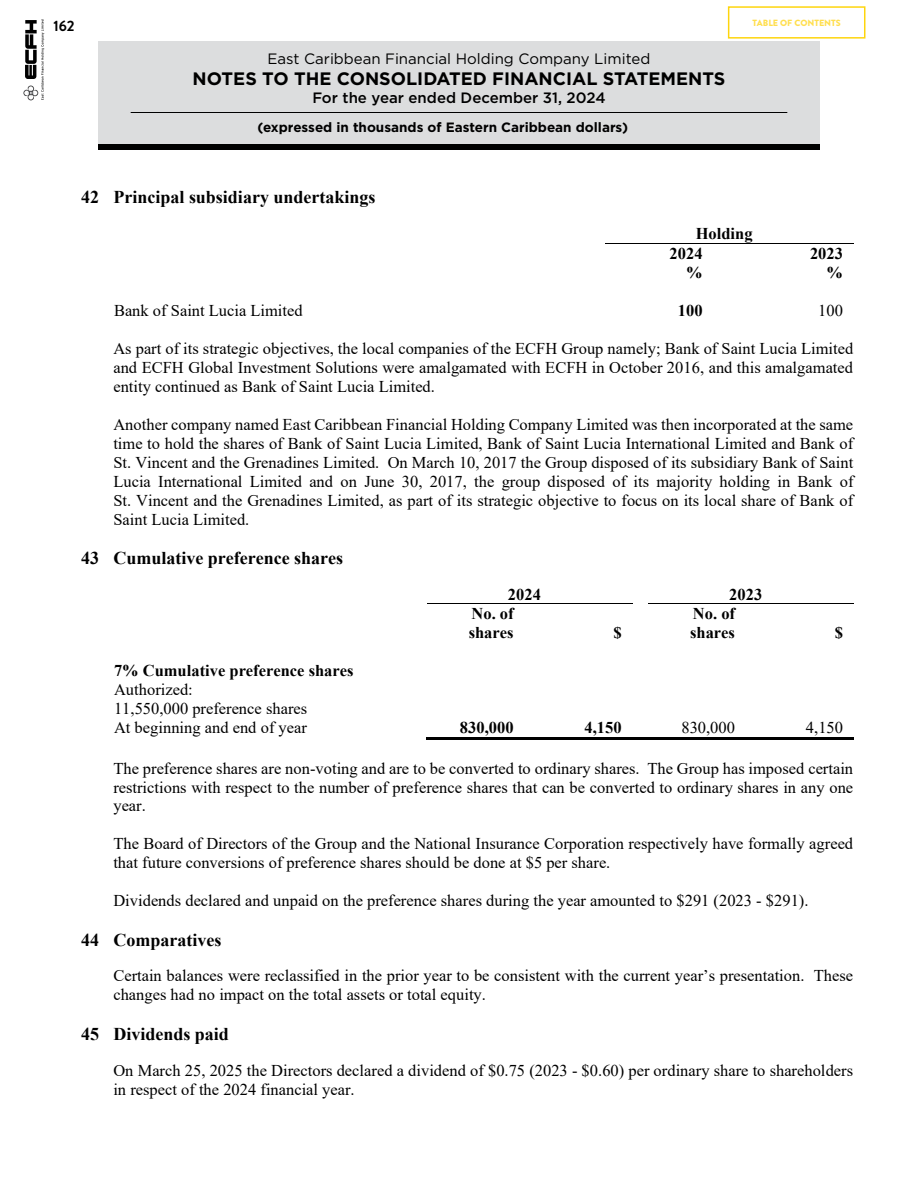
<style>
.page{position:relative;width:918px;height:1188px;background:#fff}
.page>*{position:absolute;margin:0;border:0;box-sizing:border-box;transform-origin:0 0}
.t1{font:700 25.5px "Times New Roman";color:#000}
.t2{font:700 18px "Times New Roman";color:#000}
.t3{font:700 18px "Gotham";color:#000}
.t4{font:16.5px/18.9px "Times New Roman";color:#000}
.t5{font:700 16.5px/19px "Times New Roman";color:#000}
.t6{font:15px "Gotham";color:#000}
.t7{font:500 15px "Gotham";color:#000}
.t8{font:700 15px "Brandon Grotesque";color:#000}
.t9{font:700 13.5px "Gotham";color:#000}
.t10{font:900 9px "Brandon Grotesque";color:#ffdf4f}
</style>
<div class="page">
<div style="left:98px;top:41px;width:722px;height:103px;background:#dcddde"></div>
<div style="left:98px;top:144px;width:722px;height:5px;background:#000"></div>
<hr style="left:131px;top:112px;width:656px;height:1px;background:#000">
<svg style="left:23px;top:20px;width:21px;height:80px"></svg>
<div style="left:728px;top:6px;width:137px;height:33px;border:2px solid #fed50d"></div>
<hr style="left:605px;top:243px;width:108px;height:1px;background:#000">
<hr style="left:714px;top:243px;width:32px;height:1px;background:#000">
<hr style="left:747px;top:243px;width:107px;height:1px;background:#000">
<hr style="left:427px;top:603px;width:97px;height:1px;background:#000">
<svg style="left:524px;top:603px;width:12px;height:1px"></svg>
<hr style="left:536px;top:603px;width:96px;height:1px;background:#000">
<hr style="left:649px;top:603px;width:97px;height:1px;background:#000">
<hr style="left:757px;top:603px;width:97px;height:1px;background:#000">
<hr style="left:426px;top:737px;width:98px;height:2px;background:#000">
<svg style="left:524px;top:737px;width:12px;height:2px"></svg>
<hr style="left:536px;top:737px;width:96px;height:2px;background:#000">
<svg style="left:632px;top:737px;width:18px;height:2px"></svg>
<hr style="left:650px;top:737px;width:96px;height:2px;background:#000">
<svg style="left:746px;top:737px;width:12px;height:2px"></svg>
<hr style="left:758px;top:737px;width:96px;height:2px;background:#000">
<p class="t8" style="left:53px;top:16px;width:23px">162</p>
<p class="t6" style="left:268px;top:49px;width:384px">East Caribbean Financial Holding Company Limited</p>
<p class="t3" style="left:193px;top:67px;width:534px">NOTES TO THE CONSOLIDATED FINANCIAL STATEMENTS</p>
<p class="t7" style="left:312px;top:88px;width:295px">For the year ended December 31, 2024</p>
<p class="t9" style="left:257px;top:118px;width:372px">(expressed in thousands of Eastern Caribbean dollars)</p>
<h1 class="t1" style="left:81px;top:52px;width:580px">East Caribbean Financial Holding Company Limited</h1>
<p class="t2" style="left:81px;top:184px;width:296px">42 Principal subsidiary undertakings</p>
<p class="t10" style="left:753px;top:16px;width:90px">TABLE OF CONTENTS</p>
<p class="t5" style="left:696px;top:224px;width:58px">Holding</p>
<p class="t5" style="left:670px;top:243px;width:35px">2024</p>
<p class="t5" style="left:686px;top:262px;width:18px">%</p>
<p class="t5" style="left:810px;top:244px;width:35px;text-align:right">2023 %</p>
<p class="t4" style="left:114px;top:300px;width:190px">Bank of Saint Lucia Limited</p>
<p class="t5" style="left:678px;top:300px;width:26px">100</p>
<p class="t4" style="left:818px;top:300px;width:26px">100</p>
<p class="t4" style="left:113px;top:338px;width:741px;text-align:justify">As part of its strategic objectives, the local companies of the ECFH Group namely; Bank of Saint Lucia Limited and ECFH Global Investment Solutions were amalgamated with ECFH in October 2016, and this amalgamated entity continued as Bank of Saint Lucia Limited.</p>
<p class="t4" style="left:113px;top:414px;width:742px;text-align:justify">Another company named East Caribbean Financial Holding Company Limited was then incorporated at the same time to hold the shares of Bank of Saint Lucia Limited, Bank of Saint Lucia International Limited and Bank of St. Vincent and the Grenadines Limited. On March 10, 2017 the Group disposed of its subsidiary Bank of Saint Lucia International Limited and on June 30, 2017, the group disposed of its majority holding in Bank of St. Vincent and the Grenadines Limited, as part of its strategic objective to focus on its local share of Bank of Saint Lucia Limited.</p>
<p class="t2" style="left:81px;top:545px;width:264px">43 Cumulative preference shares</p>
<p class="t5" style="left:508px;top:584px;width:35px">2024</p>
<p class="t5" style="left:729px;top:584px;width:35px">2023</p>
<p class="t5" style="left:469px;top:604px;width:46px">No. of shares</p>
<p class="t5" style="left:690px;top:604px;width:46px">No. of shares</p>
<p class="t5" style="left:613px;top:623px;width:10px">$</p>
<p class="t5" style="left:835px;top:623px;width:10px">$</p>
<p class="t5" style="left:114px;top:661px;width:241px">7% Cumulative preference shares</p>
<p class="t4" style="left:114px;top:680px;width:195px">Authorized:<br>11,550,000 preference shares<br>At beginning and end of year</p>
<p class="t5" style="left:460px;top:718px;width:55px">830,000</p>
<p class="t5" style="left:585px;top:718px;width:39px">4,150</p>
<p class="t4" style="left:681px;top:718px;width:55px">830,000</p>
<p class="t4" style="left:806px;top:718px;width:39px">4,150</p>
<p class="t4" style="left:113px;top:758px;width:741px;text-align:justify">The preference shares are non-voting and are to be converted to ordinary shares. The Group has imposed certain restrictions with respect to the number of preference shares that can be converted to ordinary shares in any one year.</p>
<p class="t4" style="left:113px;top:834px;width:741px">The Board of Directors of the Group and the National Insurance Corporation respectively have formally agreed that future conversions of preference shares should be done at $5 per share.</p>
<p class="t4" style="left:113px;top:891px;width:697px">Dividends declared and unpaid on the preference shares during the year amounted to $291 (2023 - $291).</p>
<p class="t2" style="left:81px;top:927px;width:142px">44 Comparatives</p>
<p class="t4" style="left:113px;top:966px;width:741px">Certain balances were reclassified in the prior year to be consistent with the current year’s presentation. These changes had no impact on the total assets or total equity.</p>
<p class="t2" style="left:81px;top:1021px;width:149px">45 Dividends paid</p>
<p class="t4" style="left:113px;top:1060px;width:741px">On March 25, 2025 the Directors declared a dividend of $0.75 (2023 - $0.60) per ordinary share to shareholders in respect of the 2024 financial year.</p>
</div>
